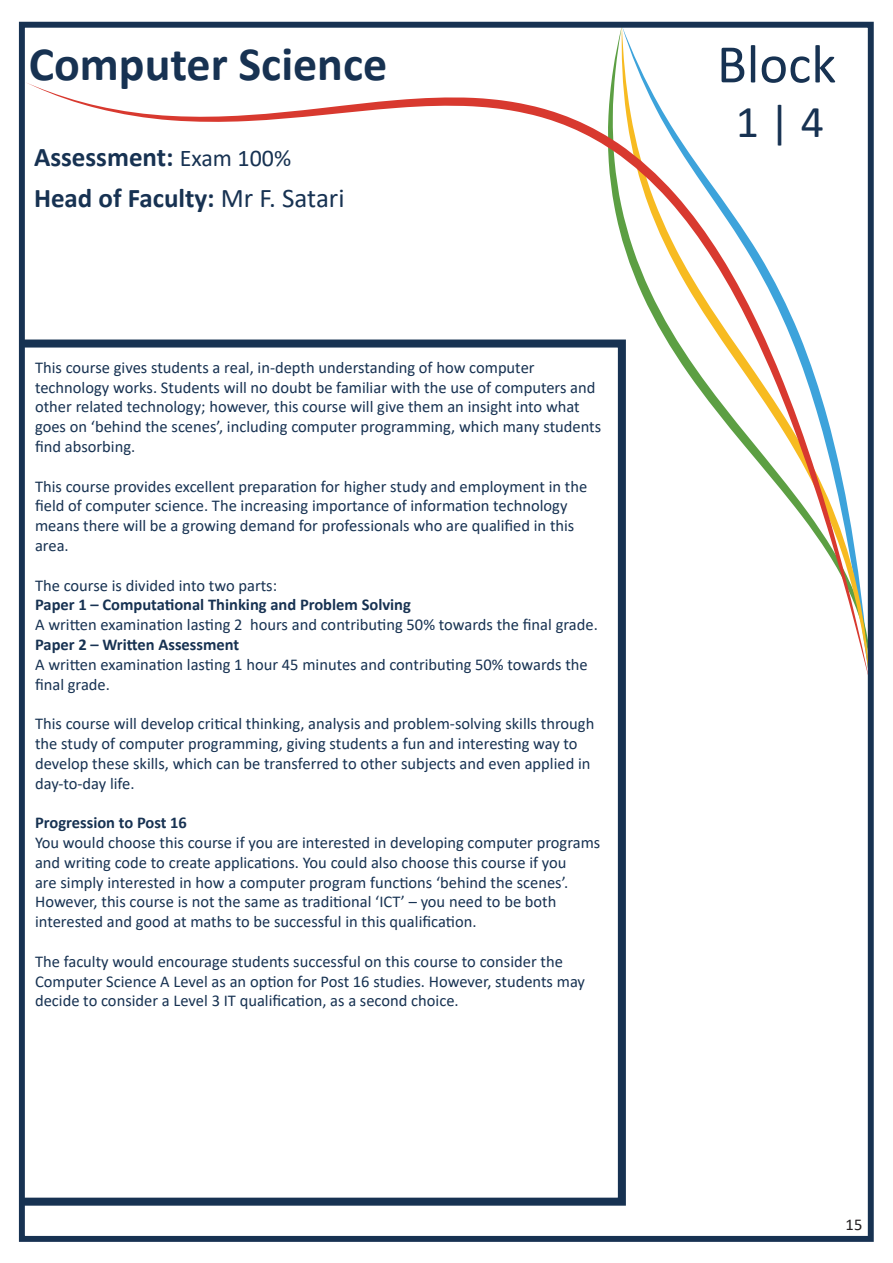
<style>
.page{position:relative;width:893px;height:1263px;background:#fff}
.page>*{position:absolute;margin:0;border:0;box-sizing:border-box;transform-origin:0 0}
.t1{font:54.75px "Calibri";color:#173252}
.Course_Title{font:700 48px "Calibri";color:#173252}
.t2{font:45.75px "Calibri";color:#173252}
.Course_Details{font:700 27px "Calibri";color:#173252}
.General_Text{font:16.5px/19.8px "Calibri";color:#173252}
.General_Text-2{font:700 16.5px "Calibri";color:#173252}
.t3{font:16.5px "Calibri";color:#231f20}
.s1{font-weight:400;font-size:24px}
.s2{font-weight:400}
</style>
<div class="page">
<div style="left:20px;top:339px;width:606px;height:867px;border:8px solid #fff"></div>
<svg style="left:26px;top:82px;width:841px;height:601px"></svg>
<div style="left:19px;top:22px;width:855px;height:1220px;border:6px solid #173252"></div>
<p class="Course_Title" style="left:29px;top:30px;width:360px">Computer Science</p>
<p class="Course_Details" style="left:34px;top:138px;width:259px">Assessment: <span class="s1">Exam 100%</span></p>
<p class="Course_Details" style="left:34px;top:179px;width:312px">Head of Faculty: <span class="s2">Mr F. Satari</span></p>
<p class="General_Text" style="left:35px;top:357px;width:568px">This course gives students a real, in-depth understanding of how computer technology works. Students will no doubt be familiar with the use of computers and other related technology; however, this course will give them an insight into what goes on ‘behind the scenes’, including computer programming, which many students find absorbing.</p>
<p class="General_Text" style="left:35px;top:476px;width:554px">This course provides excellent preparation for higher study and employment in the field of computer science. The increasing importance of information technology means there will be a growing demand for professionals who are qualified in this area.</p>
<p class="General_Text" style="left:35px;top:575px;width:244px">The course is divided into two parts:</p>
<p class="General_Text-2" style="left:35px;top:593px;width:377px">Paper 1 – Computational Thinking and Problem Solving</p>
<p class="General_Text" style="left:35px;top:614px;width:564px">A written examination lasting 2 hours and contributing 50% towards the final grade.</p>
<p class="General_Text-2" style="left:35px;top:633px;width:206px">Paper 2 – Written Assessment</p>
<p class="General_Text" style="left:35px;top:654px;width:554px">A written examination lasting 1 hour 45 minutes and contributing 50% towards the final grade.</p>
<p class="General_Text" style="left:35px;top:713px;width:561px">This course will develop critical thinking, analysis and problem-solving skills through the study of computer programming, giving students a fun and interesting way to develop these skills, which can be transferred to other subjects and even applied in day-to-day life.</p>
<p class="General_Text-2" style="left:35px;top:811px;width:153px">Progression to Post 16</p>
<p class="General_Text" style="left:35px;top:832px;width:567px">You would choose this course if you are interested in developing computer programs and writing code to create applications. You could also choose this course if you<br>are simply interested in how a computer program functions ‘behind the scenes’.<br>However, this course is not the same as traditional ‘ICT’ – you need to be both interested and good at maths to be successful in this qualification.</p>
<p class="General_Text" style="left:35px;top:951px;width:551px">The faculty would encourage students successful on this course to consider the<br>Computer Science A Level as an option for Post 16 studies. However, students may decide to consider a Level 3 IT qualification, as a second choice.</p>
<h1 class="t1" style="left:717px;top:26px;width:121px">Block</h1>
<h3 class="t2" style="left:736px;top:90px;width:90px">1 | 4</h3>
<p class="t3" style="left:846px;top:1213px;width:18px">15</p>
</div>
